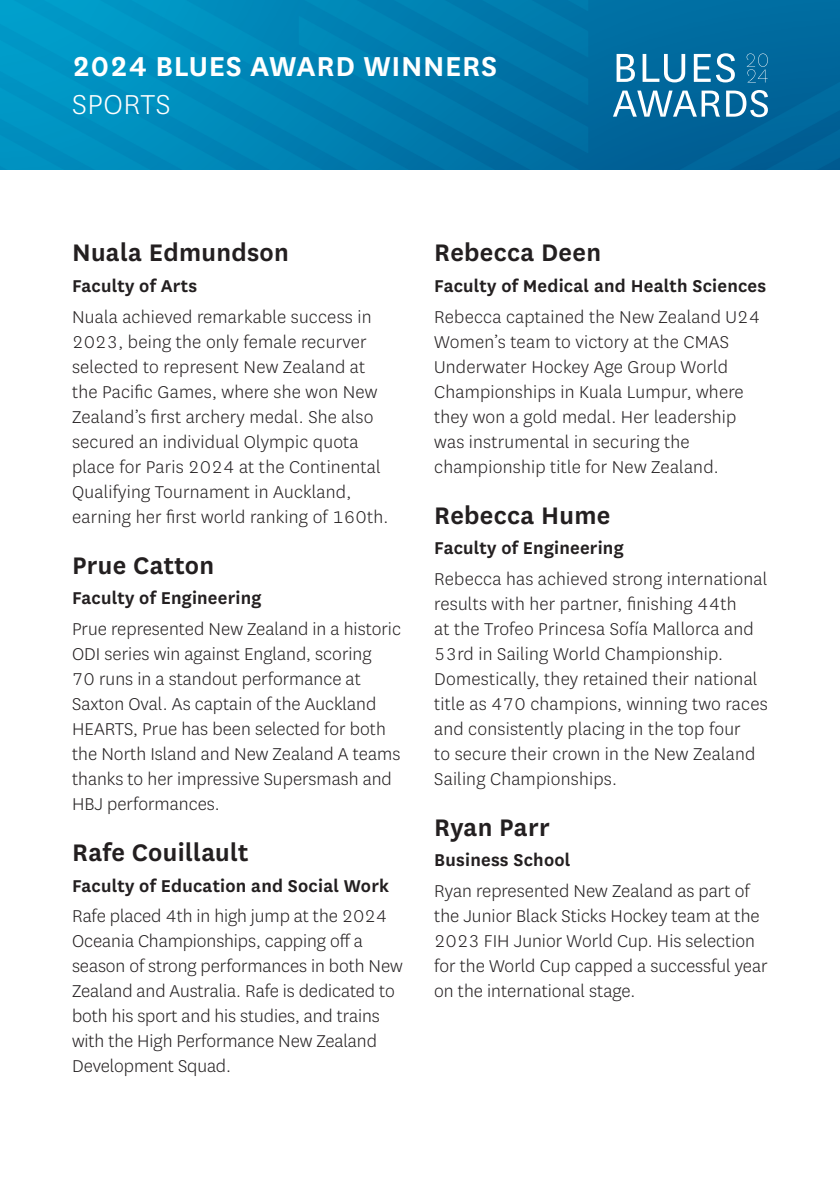
<style>
.page{position:relative;width:840px;height:1191px;background:#fff}
.page>*{position:absolute;margin:0;border:0;box-sizing:border-box;transform-origin:0 0}
.Heading_2{font:600 32px/38.4px "National";letter-spacing:.02em;color:#fff}
.name{font:600 28px "National";letter-spacing:.01em;color:#231f20}
.Body{font:300 20px/25px "National";letter-spacing:.005em;color:#231f20}
.Faculty{font:600 20px "National";letter-spacing:.01em;color:#231f20}
.s1{font-weight:300}
</style>
<div class="page">
<img style="left:0;top:0;width:839px;height:169px">
<svg style="left:746px;top:53px;width:21px;height:29px"></svg>
<svg style="left:616px;top:54px;width:18px;height:28px"></svg>
<svg style="left:642px;top:54px;width:42px;height:28px"></svg>
<svg style="left:693px;top:53px;width:41px;height:29px"></svg>
<svg style="left:612px;top:91px;width:107px;height:26px"></svg>
<svg style="left:725px;top:90px;width:42px;height:27px"></svg>
<p class="Heading_2" style="left:72px;top:45px;width:426px">2024 BLUES AWARD WINNERS<br><span class="s1">SPORTS</span></p>
<p class="name" style="left:72px;top:233px;width:218px">Nuala Edmundson</p>
<p class="Faculty" style="left:72px;top:272px;width:126px">Faculty of Arts</p>
<p class="Body" style="left:72px;top:304px;width:318px">Nuala achieved remarkable success in 2023, being the only female recurver selected to represent New Zealand at the Pacific Games, where she won New Zealand’s first archery medal. She also secured an individual Olympic quota place for Paris 2024 at the Continental Qualifying Tournament in Auckland, earning her first world ranking of 160th.</p>
<p class="name" style="left:72px;top:545px;width:144px">Prue Catton</p>
<p class="Faculty" style="left:72px;top:584px;width:191px">Faculty of Engineering</p>
<p class="Body" style="left:72px;top:615px;width:330px">Prue represented New Zealand in a historic ODI series win against England, scoring<br>70 runs in a standout performance at Saxton Oval. As captain of the Auckland HEARTS, Prue has been selected for both the North Island and New Zealand A teams thanks to her impressive Supersmash and HBJ performances.</p>
<p class="name" style="left:72px;top:833px;width:178px">Rafe Couillault</p>
<p class="Faculty" style="left:72px;top:871px;width:318px">Faculty of Education and Social Work</p>
<p class="Body" style="left:72px;top:903px;width:332px">Rafe placed 4th in high jump at the 2024<br>Oceania Championships, capping off a season of strong performances in both New Zealand and Australia. Rafe is dedicated to both his sport and his studies, and trains with the High Performance New Zealand Development Squad.</p>
<p class="name" style="left:434px;top:233px;width:168px">Rebecca Deen</p>
<p class="Faculty" style="left:434px;top:272px;width:333px">Faculty of Medical and Health Sciences</p>
<p class="Body" style="left:434px;top:304px;width:327px">Rebecca captained the New Zealand U24<br>Women’s team to victory at the CMAS Underwater Hockey Age Group World Championships in Kuala Lumpur, where they won a gold medal. Her leadership was instrumental in securing the championship title for New Zealand.</p>
<p class="name" style="left:434px;top:495px;width:177px">Rebecca Hume</p>
<p class="Faculty" style="left:434px;top:534px;width:191px">Faculty of Engineering</p>
<p class="Body" style="left:434px;top:565px;width:335px">Rebecca has achieved strong international results with her partner, finishing 44th<br>at the Trofeo Princesa Sofía Mallorca and 53rd in Sailing World Championship.<br>Domestically, they retained their national title as 470 champions, winning two races and consistently placing in the top four<br>to secure their crown in the New Zealand Sailing Championships.</p>
<p class="name" style="left:434px;top:807px;width:117px">Ryan Parr</p>
<p class="Faculty" style="left:434px;top:846px;width:138px">Business School</p>
<p class="Body" style="left:434px;top:877px;width:335px">Ryan represented New Zealand as part of the Junior Black Sticks Hockey team at the 2023 FIH Junior World Cup. His selection for the World Cup capped a successful year on the international stage.</p>
</div>
